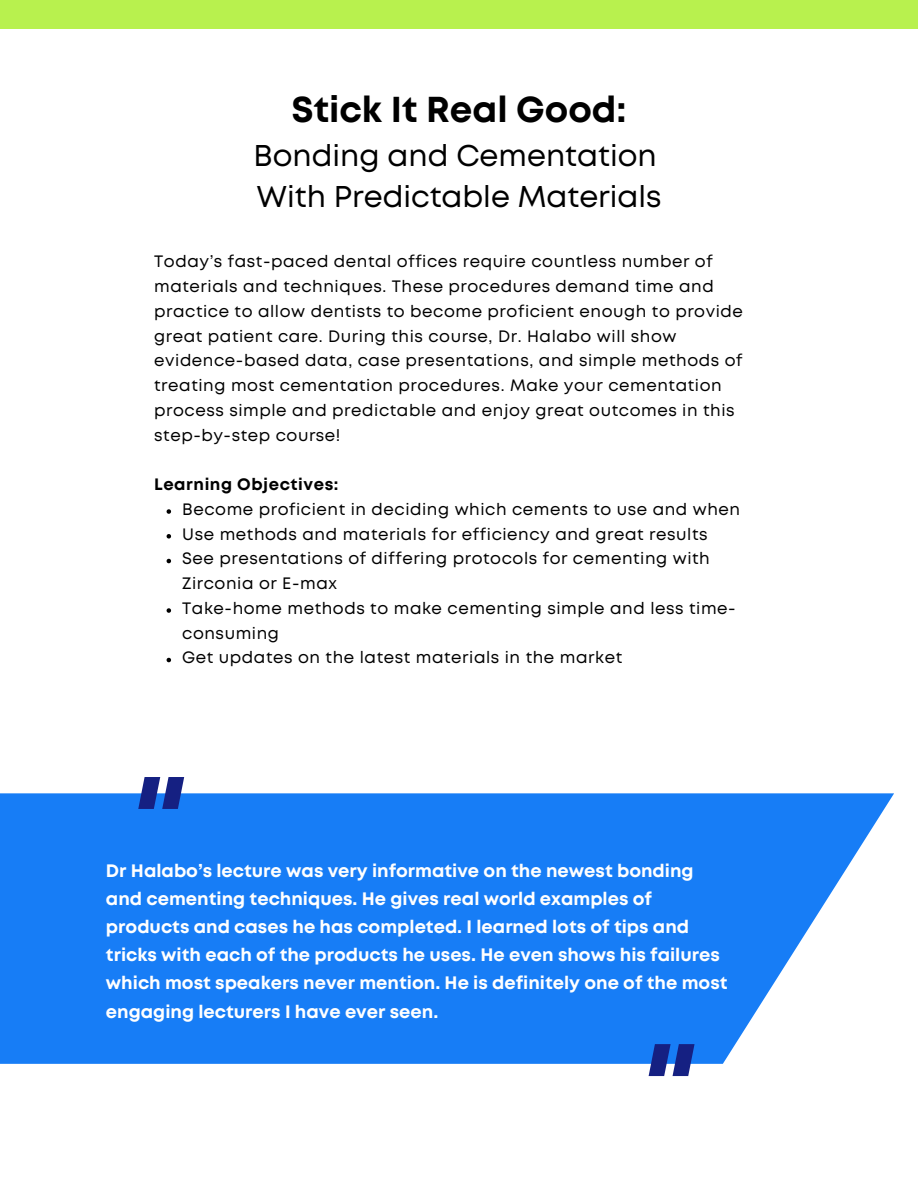
<style>
.page{position:relative;width:918px;height:1188px;background:#fff}
.page>*{position:absolute;margin:0;border:0;box-sizing:border-box;transform-origin:0 0}
.t1{font:italic 700 121.5px "Mont";color:#152082}
.t2{font:700 36px "Mont";color:#000}
.t3{font:30px "Mont";color:#000}
.t4{font:700 18px/28.2px "Mont";color:#fff}
.t5{font:16.5px/24.8px "Mont";letter-spacing:.035em;color:#000}
.t6{font:700 16.5px "Mont";letter-spacing:.035em;color:#000}
</style>
<div class="page">
<div style="left:0;top:0;width:918px;height:29px;background:#b8f14e"></div>
<svg style="left:0;top:793px;width:894px;height:271px;background:#2c89f6"></svg>
<svg style="left:167px;top:509px;width:4px;height:5px"></svg>
<svg style="left:167px;top:534px;width:4px;height:5px"></svg>
<svg style="left:167px;top:559px;width:4px;height:4px"></svg>
<svg style="left:167px;top:608px;width:4px;height:5px"></svg>
<svg style="left:167px;top:658px;width:4px;height:4px"></svg>
<p class="t2" style="left:291px;top:96px;width:337px">Stick It Real Good:</p>
<p class="t3" style="left:253px;top:144px;width:405px">Bonding and Cementation</p>
<p class="t3" style="left:256px;top:186px;width:407px">With Predictable Materials</p>
<p class="t5" style="left:154px;top:250px;width:590px">Today’s fast-paced dental offices require countless number of materials and techniques. These procedures demand time and practice to allow dentists to become proficient enough to provide great patient care. During this course, Dr. Halabo will show evidence-based data, case presentations, and simple methods of treating most cementation procedures. Make your cementation process simple and predictable and enjoy great outcomes in this step-by-step course!</p>
<p class="t6" style="left:154px;top:478px;width:186px">Learning Objectives:</p>
<p class="t5" style="left:182px;top:498px;width:559px">Become proficient in deciding which cements to use and when</p>
<p class="t5" style="left:182px;top:523px;width:527px">Use methods and materials for efficiency and great results</p>
<p class="t5" style="left:182px;top:547px;width:529px">See presentations of differing protocols for cementing with<br>Zirconia or E-max</p>
<p class="t5" style="left:182px;top:597px;width:555px">Take-home methods to make cementing simple and less time&shy;consuming</p>
<p class="t5" style="left:182px;top:646px;width:441px">Get updates on the latest materials in the market</p>
<p class="t1" style="left:127px;top:774px;width:56px">"</p>
<p class="t4" style="left:106px;top:858px;width:623px">Dr Halabo’s lecture was very informative on the newest bonding and cementing techniques. He gives real world examples of products and cases he has completed. I learned lots of tips and tricks with each of the products he uses. He even shows his failures which most speakers never mention. He is definitely one of the most engaging lecturers I have ever seen.</p>
<p class="t1" style="left:637px;top:1041px;width:56px">"</p>
</div>
